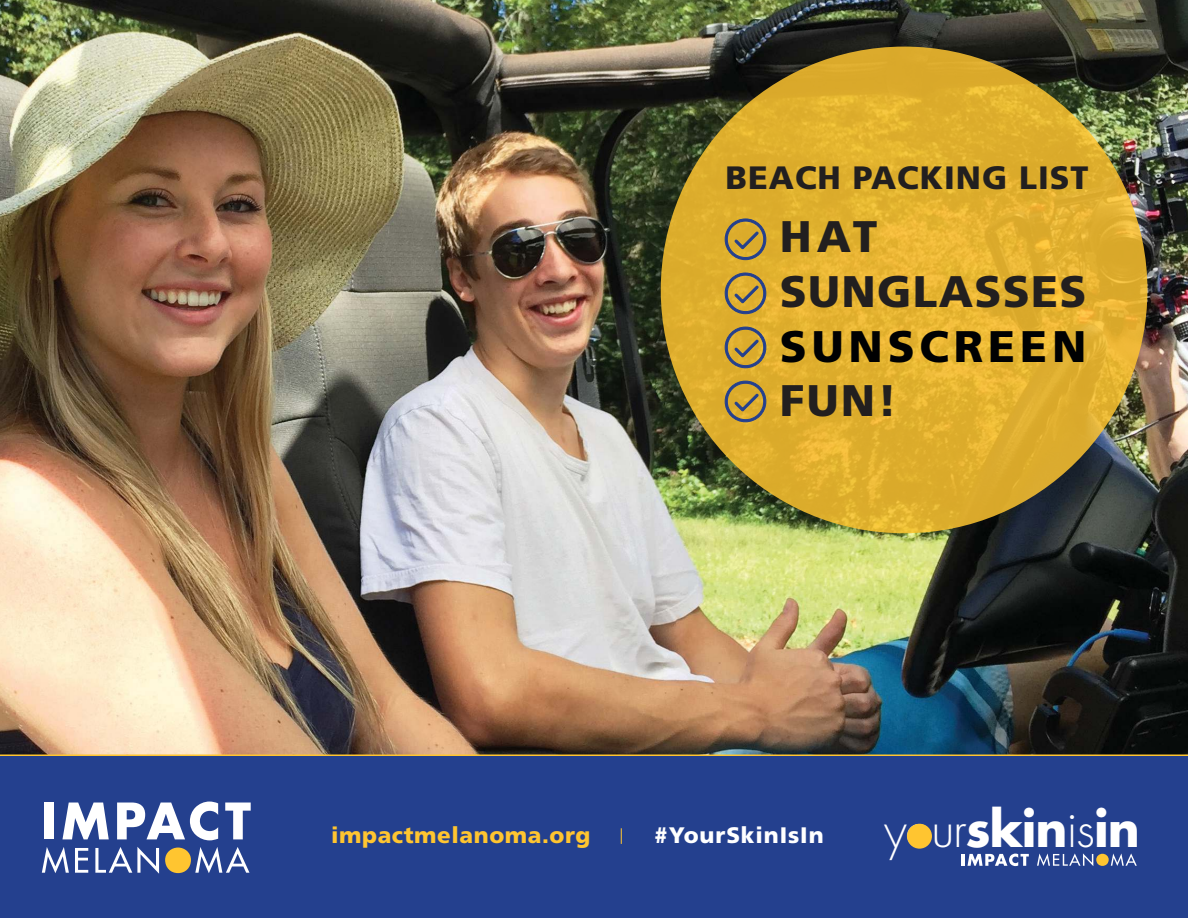
<style>
.page{position:relative;width:1188px;height:918px;background:#fff}
.page>*{position:absolute;margin:0;border:0;box-sizing:border-box;transform-origin:0 0}
.t1{font:300 48.6px "Futura LT Pro";letter-spacing:-.02em;color:#fff}
.t2{font:900 44.25px/54.9px "Frutiger LT Std";letter-spacing:.03em;color:#221f1f}
.t3{font:900 44.25px "Frutiger LT Std";letter-spacing:.11em;color:#000102}
.t4{font:900 32.4px "Frutiger LT Std";letter-spacing:.03em;color:#221f1f}
.t5{font:900 22.35px "Frutiger LT Std";letter-spacing:.025em;color:#ffc530}
.t6{font:900 22.35px "Frutiger LT Std";letter-spacing:.04em;color:#fff}
.t7{font:300 15.6px "Frutiger LT";color:#ffc530}
.s1{font-weight:700}
</style>
<div class="page">
<img style="left:0;top:0;width:1188px;height:754px">
<svg style="left:661px;top:47px;width:486px;height:486px;background:#e1b12f"></svg>
<svg style="left:724px;top:218px;width:43px;height:42px;background:#ac9046"></svg>
<svg style="left:724px;top:272px;width:43px;height:42px;background:#ae9247"></svg>
<svg style="left:724px;top:326px;width:43px;height:42px;background:#ad9146"></svg>
<svg style="left:724px;top:380px;width:43px;height:42px;background:#ab8f45"></svg>
<div style="left:0;top:754px;width:1188px;height:164px;background:#24408e"></div>
<div style="left:165px;top:848px;width:26px;height:25px;background:#ffc530;border-radius:50%"></div>
<svg style="left:42px;top:847px;width:27px;height:26px"></svg>
<svg style="left:75px;top:848px;width:13px;height:25px"></svg>
<svg style="left:95px;top:847px;width:64px;height:27px"></svg>
<svg style="left:195px;top:847px;width:54px;height:26px"></svg>
<div style="left:45px;top:803px;width:9px;height:36px;background:#fff"></div>
<svg style="left:62px;top:803px;width:47px;height:36px"></svg>
<svg style="left:117px;top:802px;width:101px;height:38px"></svg>
<svg style="left:225px;top:803px;width:26px;height:36px"></svg>
<div style="left:1096px;top:854px;width:13px;height:12px;background:#ffc530;border-radius:50%"></div>
<svg style="left:1037px;top:853px;width:56px;height:13px"></svg>
<svg style="left:1111px;top:853px;width:26px;height:13px"></svg>
<svg style="left:962px;top:854px;width:67px;height:12px"></svg>
<div style="left:907px;top:824px;width:25px;height:25px;background:#ffc530;border-radius:50%"></div>
<h3 class="t4" style="left:726px;top:165px;width:364px">BEACH PACKING LIST</h3>
<h2 class="t2" style="left:780px;top:213px;width:308px">HAT<br>SUNGLASSES</h2>
<h2 class="t3" style="left:780px;top:328px;width:308px">SUNSCREEN</h2>
<h2 class="t2" style="left:780px;top:377px;width:119px">FUN!</h2>
<p class="t5" style="left:331px;top:826px;width:261px">impactmelanoma.org</p>
<p class="t7" style="left:620px;top:829px;width:5px">|</p>
<p class="t6" style="left:654px;top:826px;width:171px">#YourSkinIsIn</p>
<h1 class="t1" style="left:885px;top:812px;width:257px">your<span class="s1">skin</span>is<span class="s1">in</span></h1>
</div>
